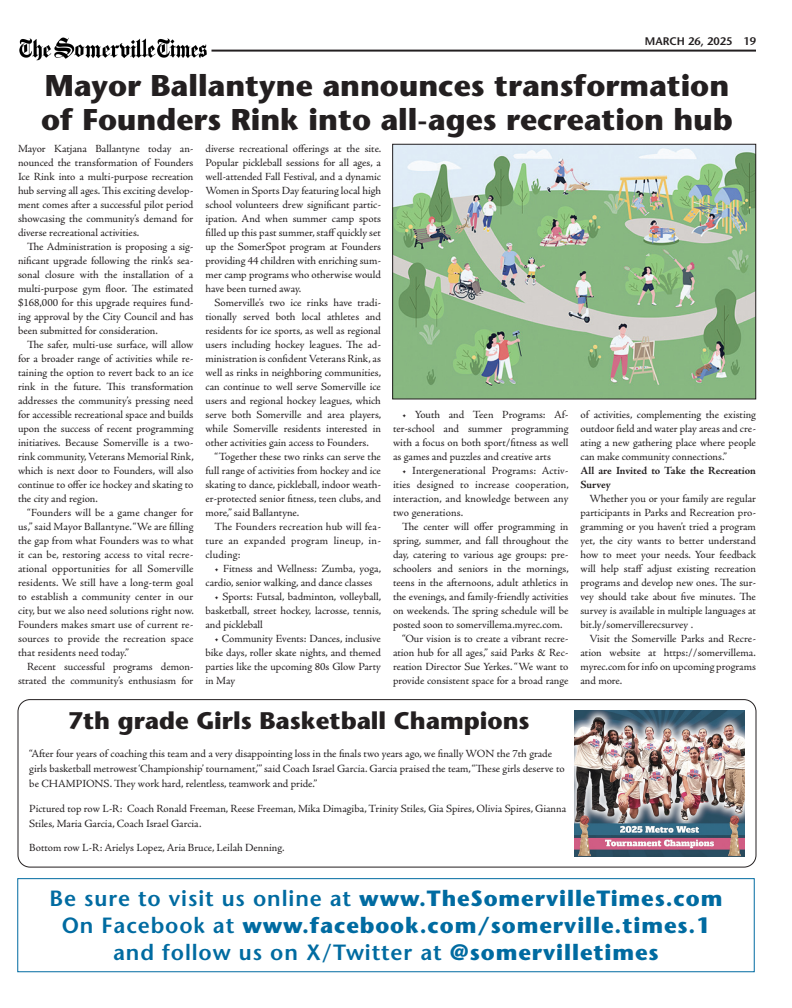
<style>
.page{position:relative;width:792px;height:1008px;background:#fff}
.page>*{position:absolute;margin:0;border:0;box-sizing:border-box;transform-origin:0 0}
.Headline{font:700 30px "Stone Sans Std";color:#231f20}
.Comment{font:700 24px "Stone Sans Std";color:#231f20}
.t1{font:700 22px "Stone Sans Std";letter-spacing:.04em;color:#006ba1}
.t2{font:600 22px "Stone Sans Std";letter-spacing:.04em;color:#006ba1}
.Body{font:11px/14px "Adobe Jenson Pro";color:#231f20;text-align:justify}
.Body_No_Indent{font:11px/14px "Adobe Jenson Pro";letter-spacing:-.005em;color:#231f20;text-align:justify}
.Body_No_Indent-2{font:700 11px/14px "Adobe Jenson Pro";letter-spacing:-.005em;color:#231f20}
.Folio{font:600 11px "Stone Sans Std";color:#231f20}
.s1{color:#fff}
.s2{font-weight:600}
.s3{font-weight:700}
</style>
<div class="page">
<hr style="left:212px;top:50px;width:544px;height:2px;background:#231f20">
<img style="left:19px;top:37px;width:188px;height:24px">
<img style="left:394px;top:146px;width:360px;height:251px">
<div style="left:392px;top:144px;width:364px;height:255px;border:1px solid #231f20"></div>
<div style="left:18px;top:699px;width:738px;height:169px;border:1px solid #231f20;border-radius:12px"></div>
<img style="left:574px;top:711px;width:170px;height:146px">
<div style="left:18px;top:878px;width:736px;height:94px;border:1px solid #006ba1"></div>
<p class="Folio" style="left:645px;top:34px;width:113px">MARCH 26, 2025<span class="s1">••</span>19</p>
<p class="Headline" style="left:45px;top:68px;width:686px">Mayor Ballantyne announces transformation</p>
<p class="Headline" style="left:41px;top:102px;width:693px">of Founders Rink into all-ages recreation hub</p>
<p class="Body_No_Indent" style="left:18px;top:142px;width:177px">Mayor Katjana Ballantyne today an&shy;nounced the transformation of Founders Ice Rink into a multi-purpose recreation hub serving all ages. This exciting develop&shy;ment comes after a successful pilot period showcasing the community’s demand for diverse recreational activities.</p>
<p class="Body" style="left:18px;top:240px;width:177px;text-indent:9px">The Administration is proposing a sig&shy;nificant upgrade following the rink’s sea&shy;sonal closure with the installation of a multi-purpose gym floor. The estimated $168,000 for this upgrade requires fund&shy;ing approval by the City Council and has been submitted for consideration.</p>
<p class="Body" style="left:18px;top:338px;width:177px;text-indent:9px">The safer, multi-use surface, will allow for a broader range of activities while re&shy;taining the option to revert back to an ice rink in the future. This transformation addresses the community’s pressing need for accessible recreational space and builds upon the success of recent programming initiatives. Because Somerville is a two&shy;rink community, Veterans Memorial Rink, which is next door to Founders, will also continue to offer ice hockey and skating to the city and region.</p>
<p class="Body" style="left:18px;top:506px;width:177px;text-indent:9px">“Founders will be a game changer for us,” said Mayor Ballantyne. “We are filling the gap from what Founders was to what it can be, restoring access to vital recre&shy;ational opportunities for all Somerville residents. We still have a long-term goal to establish a community center in our city, but we also need solutions right now.<br>Founders makes smart use of current re&shy;sources to provide the recreation space that residents need today.”</p>
<p class="Body" style="left:18px;top:660px;width:177px;text-align:right">Recent successful programs demon&shy;strated the community’s enthusiasm for</p>
<p class="Body" style="left:206px;top:142px;width:177px">diverse recreational offerings at the site.<br>Popular pickleball sessions for all ages, a well-attended Fall Festival, and a dynamic Women in Sports Day featuring local high school volunteers drew significant partic&shy;ipation. And when summer camp spots filled up this past summer, staff quickly set up the SomerSpot program at Founders providing 44 children with enriching sum&shy;mer camp programs who otherwise would have been turned away.</p>
<p class="Body" style="left:206px;top:296px;width:177px;text-indent:9px">Somerville’s two ice rinks have tradi&shy;tionally served both local athletes and residents for ice sports, as well as regional users including hockey leagues. The ad&shy;ministration is confident Veterans Rink, as well as rinks in neighboring communities, can continue to well serve Somerville ice users and regional hockey leagues, which serve both Somerville and area players, while Somerville residents interested in other activities gain access to Founders.</p>
<p class="Body" style="left:206px;top:450px;width:177px;text-indent:9px">“Together these two rinks can serve the full range of activities from hockey and ice skating to dance, pickleball, indoor weath&shy;er-protected senior fitness, teen clubs, and more,” said Ballantyne.</p>
<p class="Body" style="left:206px;top:520px;width:177px;text-indent:9px">The Founders recreation hub will fea&shy;ture an expanded program lineup, in&shy;cluding:</p>
<p class="Body" style="left:206px;top:562px;width:177px;text-indent:9px">• Fitness and Wellness: Zumba, yoga, cardio, senior walking, and dance classes</p>
<p class="Body" style="left:206px;top:590px;width:177px;text-indent:9px">• Sports: Futsal, badminton, volleyball, basketball, street hockey, lacrosse, tennis, and pickleball</p>
<p class="Body" style="left:206px;top:632px;width:177px;text-indent:9px">• Community Events: Dances, inclusive bike days, roller skate nights, and themed parties like the upcoming 80s Glow Party in May</p>
<p class="Body" style="left:393px;top:408px;width:177px;text-indent:9px">• Youth and Teen Programs: Af&shy;ter-school and summer programming with a focus on both sport/fitness as well as games and puzzles and creative arts</p>
<p class="Body" style="left:393px;top:464px;width:177px;text-indent:9px">• Intergenerational Programs: Activ&shy;ities designed to increase cooperation, interaction, and knowledge between any two generations.</p>
<p class="Body" style="left:393px;top:520px;width:177px;text-indent:9px">The center will offer programming in spring, summer, and fall throughout the day, catering to various age groups: pre&shy;schoolers and seniors in the mornings, teens in the afternoons, adult athletics in the evenings, and family-friendly activities on weekends. The spring schedule will be posted soon to somervillema.myrec.com.</p>
<p class="Body" style="left:393px;top:632px;width:177px;text-indent:9px">“Our vision is to create a vibrant recre&shy;ation hub for all ages,” said Parks &amp; Rec&shy;reation Director Sue Yerkes. “We want to provide consistent space for a broad range</p>
<p class="Body" style="left:580px;top:408px;width:177px">of activities, complementing the existing outdoor field and water play areas and cre&shy;ating a new gathering place where people can make community connections.”</p>
<p class="Body_No_Indent-2" style="left:580px;top:464px;width:177px">All are Invited to Take the Recreation<br>Survey</p>
<p class="Body" style="left:580px;top:492px;width:177px;text-indent:9px">Whether you or your family are regular participants in Parks and Recreation pro&shy;gramming or you haven’t tried a program yet, the city wants to better understand how to meet your needs. Your feedback will help staff adjust existing recreation programs and develop new ones. The sur&shy;vey should take about five minutes. The survey is available in multiple languages at bit.ly/somervillerecsurvey .</p>
<p class="Body" style="left:580px;top:632px;width:177px;text-indent:9px">Visit the Somerville Parks and Recre&shy;ation website at https://somervillema. myrec.com for info on upcoming programs and more.</p>
<p class="Comment" style="left:68px;top:706px;width:463px">7th grade Girls Basketball Champions</p>
<p class="Body" style="left:29px;top:746px;width:537px;line-height:15px;text-align:left">“After four years of coaching this team and a very disappointing loss in the finals two years ago, we finally WON the 7th grade girls basketball metrowest ‘Championship’ tournament,’” said Coach Israel Garcia. Garcia praised the team, “These girls deserve to be CHAMPIONS. They work hard, relentless, teamwork and pride.”</p>
<p class="Body" style="left:29px;top:801px;width:538px;line-height:15px">Pictured top row L-R: Coach Ronald Freeman, Reese Freeman, Mika Dimagiba, Trinity Stiles, Gia Spires, Olivia Spires, Gianna<br>Stiles, Maria Garcia, Coach Israel Garcia.</p>
<p class="Body" style="left:29px;top:840px;width:257px">Bottom row L-R: Arielys Lopez, Aria Bruce, Leilah Denning.</p>
<p class="t1" style="left:49px;top:885px;width:675px"><span class="s2">Be sure to visit us online at</span> www.TheSomervilleTimes.com</p>
<p class="t1" style="left:62px;top:912px;width:650px"><span class="s2">On Facebook at</span> www.facebook.com/somerville.times.1</p>
<p class="t2" style="left:113px;top:939px;width:547px">and follow us on X/Twitter at <span class="s3">@somervilletimes</span></p>
</div>
